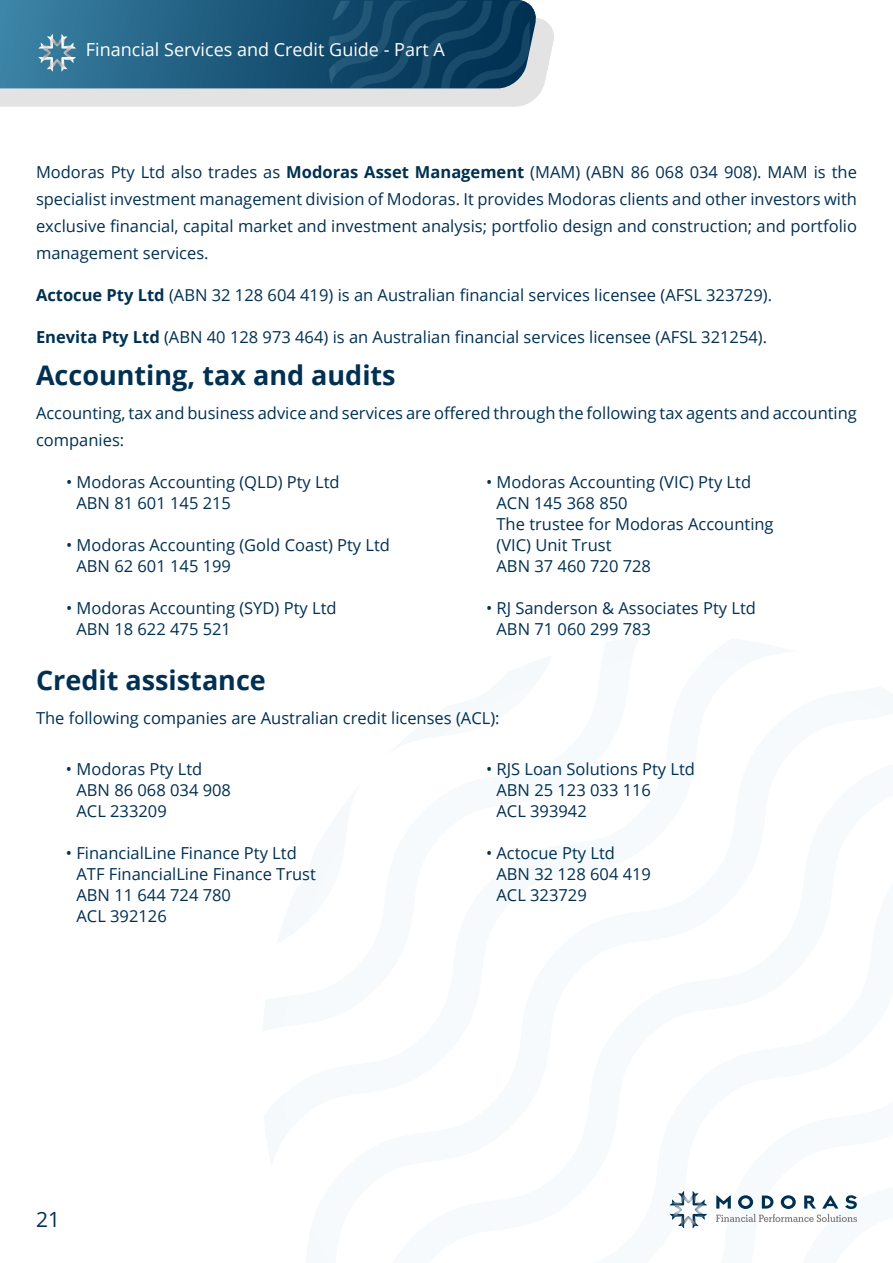
<style>
.page{position:relative;width:893px;height:1263px;background:#fff}
.page>*{position:absolute;margin:0;border:0;box-sizing:border-box;transform-origin:0 0}
.t1{font:700 27px "Open Sans";color:#003052}
.t2{font:21px "Open Sans";color:#fff}
.t3{font:21px "Open Sans";color:#003052}
.t4{font:18px "Open Sans";color:#fff}
.t5{font:16.5px/21px "Open Sans";color:#003052}
.s1{font-size:31.5px}
.s2{font-weight:700}
</style>
<div class="page">
<svg style="left:670px;top:1191px;width:37px;height:37px"></svg>
<svg style="left:716px;top:1195px;width:141px;height:27px"></svg>
<svg style="left:0;top:18px;width:554px;height:88px;background:#e3e3e3"></svg>
<svg style="left:0;top:0;width:538px;height:88px;background:#347495"></svg>
<svg style="left:192px;top:1px;width:338px;height:88px;background:#164c6c"></svg>
<svg style="left:38px;top:34px;width:38px;height:38px"></svg>
<p class="t2" style="left:38px;top:33px;width:165px"><span class="s1">21</span>Privacy Policy</p>
<p class="t4" style="left:86px;top:37px;width:360px">Financial Services and Credit Guide - Part A</p>
<p class="t5" style="left:36px;top:158px;width:822px;line-height:27px;text-align:justify">Modoras Pty Ltd also trades as <span class="s2">Modoras Asset Management</span> (MAM) (ABN 86 068 034 908). MAM is the specialist investment management division of Modoras. It provides Modoras clients and other investors with exclusive financial, capital market and investment analysis; portfolio design and construction; and portfolio management services.</p>
<p class="t5" style="left:36px;top:284px;width:738px"><span class="s2">Actocue Pty Ltd</span> (ABN 32 128 604 419) is an Australian financial services licensee (AFSL 323729).</p>
<p class="t5" style="left:36px;top:326px;width:733px"><span class="s2">Enevita Pty Ltd</span> (ABN 40 128 973 464) is an Australian financial services licensee (AFSL 321254).</p>
<h1 class="t1" style="left:36px;top:356px;width:361px">Accounting, tax and audits</h1>
<p class="t5" style="left:36px;top:399px;width:822px;line-height:27px">Accounting, tax and business advice and services are offered through the following tax agents and accounting companies:</p>
<p class="t5" style="left:76px;top:471px;width:265px;text-indent:-10px">• Modoras Accounting (QLD) Pty Ltd<br>ABN 81 601 145 215</p>
<p class="t5" style="left:76px;top:534px;width:315px;text-indent:-10px">• Modoras Accounting (Gold Coast) Pty Ltd<br>ABN 62 601 145 199</p>
<p class="t5" style="left:76px;top:597px;width:262px;text-indent:-10px">• Modoras Accounting (SYD) Pty Ltd<br>ABN 18 622 475 521</p>
<p class="t5" style="left:496px;top:471px;width:279px;text-indent:-10px">• Modoras Accounting (VIC) Pty Ltd<br>ACN 145 368 850<br>The trustee for Modoras Accounting (VIC) Unit Trust<br>ABN 37 460 720 728</p>
<p class="t5" style="left:496px;top:597px;width:261px;text-indent:-10px">• RJ Sanderson &amp; Associates Pty Ltd<br>ABN 71 060 299 783</p>
<h1 class="t1" style="left:36px;top:661px;width:231px">Credit assistance</h1>
<p class="t5" style="left:36px;top:707px;width:465px">The following companies are Australian credit licenses (ACL):</p>
<p class="t5" style="left:76px;top:758px;width:156px;text-indent:-10px">• Modoras Pty Ltd<br>ABN 86 068 034 908<br>ACL 233209</p>
<p class="t5" style="left:76px;top:842px;width:241px;text-indent:-10px">• FinancialLine Finance Pty Ltd<br>ATF FinancialLine Finance Trust<br>ABN 11 644 724 780<br>ACL 392126</p>
<p class="t3" style="left:36px;top:1204px;width:26px">21</p>
<p class="t5" style="left:496px;top:758px;width:200px;text-indent:-10px">• RJS Loan Solutions Pty Ltd<br>ABN 25 123 033 116<br>ACL 393942</p>
<p class="t5" style="left:496px;top:842px;width:156px;text-indent:-10px">• Actocue Pty Ltd<br>ABN 32 128 604 419<br>ACL 323729</p>
</div>
